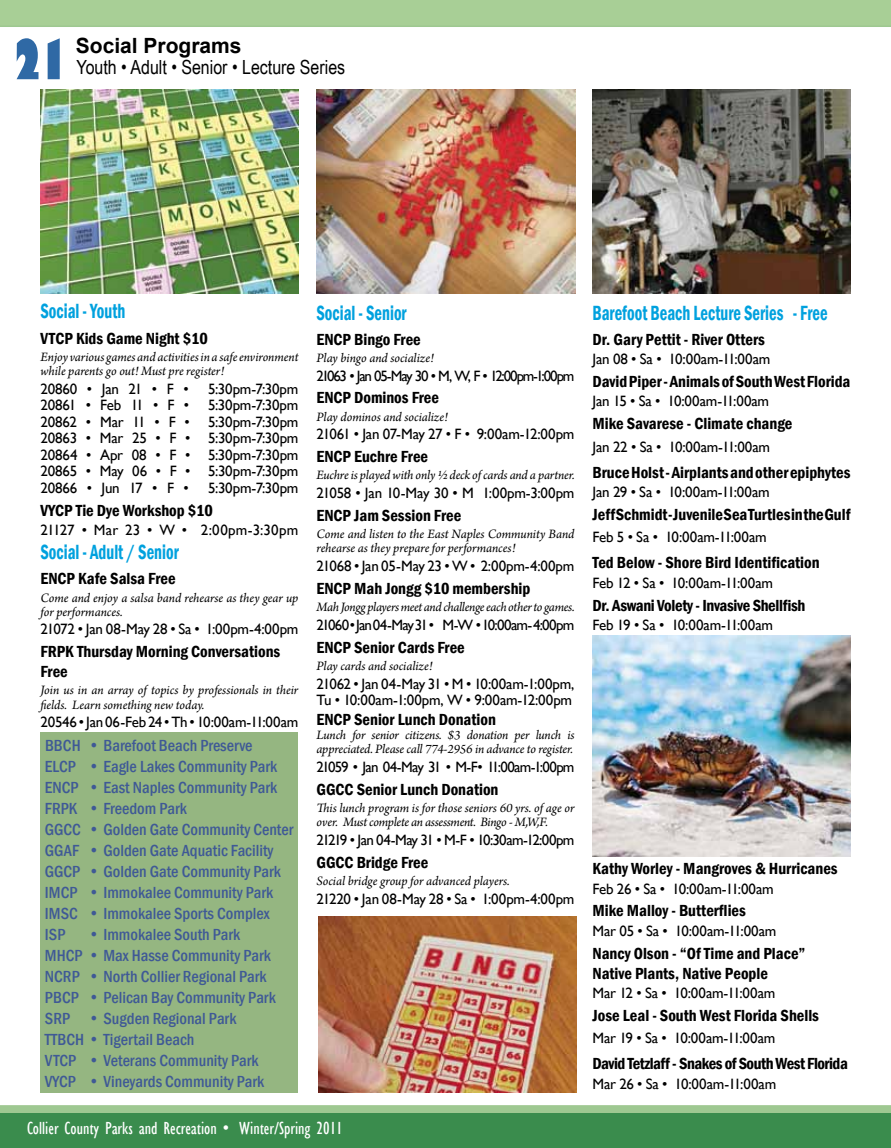
<style>
.page{position:relative;width:891px;height:1148px;background:#fff}
.page>*{position:absolute;margin:0;border:0;box-sizing:border-box;transform-origin:0 0}
.t1{font:800 condensed 54px "Gill Sans";color:#2f69a5}
.t2{font:600 condensed 21.15px "Franklin Gothic";color:#00a1de;scale:.78 1}
.t3{font:700 21px "Arial";color:#000}
.t4{font:19.5px "Arial Narrow";color:#000}
.t5{font:condensed 18px "Gill Sans";color:#fff}
.t6{font:600 condensed 16.5px/19.8px "Franklin Gothic";color:#000}
.t7{font:500 condensed 16.5px/21px "Franklin Gothic";color:#3f5996}
.t8{font:600 condensed 16.5px "Franklin Gothic";letter-spacing:-.03em;color:#000}
.t9{font:600 condensed 16.5px "Franklin Gothic";letter-spacing:-.02em;color:#000}
.t10{font:15px/16.5px "Gill Sans";letter-spacing:-.02em;color:#000;text-align:justify}
.t11{font:15px "Gill Sans";letter-spacing:-.085em;color:#000}
.t12{font:15px "Gill Sans";letter-spacing:-.05em;color:#000}
.t13{font:15px "Gill Sans";letter-spacing:-.055em;color:#000}
.t14{font:15px "Gill Sans";letter-spacing:-.06em;color:#000}
.t15{font:15px "Gill Sans";letter-spacing:.01em;color:#000}
.t16{font:italic 13.5px/14.2px "Arno Pro";letter-spacing:-.005em;color:#000}
.t17{font:italic 13.5px "Arno Pro";letter-spacing:-.025em;color:#000}
</style>
<div class="page">
<div style="left:0;top:0;width:891px;height:27px;background:#a8cf96"></div>
<svg style="left:0;top:1105px;width:891px;height:8px;background:#9fc892"></svg>
<div style="left:0;top:1113px;width:891px;height:35px;background:#3a8c4d"></div>
<img style="left:40px;top:89px;width:258px;height:204px">
<img style="left:317px;top:89px;width:259px;height:204px">
<img style="left:592px;top:89px;width:258px;height:204px">
<img style="left:592px;top:635px;width:258px;height:221px">
<img style="left:318px;top:916px;width:258px;height:176px">
<div style="left:40px;top:732px;width:258px;height:361px;background:#95b681"></div>
<h1 class="t1" style="left:12px;top:26px;width:59px">21</h1>
<h3 class="t3" style="left:76px;top:32px;width:167px">Social Programs</h3>
<h3 class="t4" style="left:77px;top:53px;width:270px">Youth • Adult • Senior • Lecture Series</h3>
<h2 class="t2" style="left:40px;top:297px;width:110px">Social - Youth</h2>
<p class="t6" style="left:40px;top:328px;width:169px">VTCP Kids Game Night $10</p>
<p class="t16" style="left:40px;top:350px;width:259px">Enjoy various games and activities in a safe environment while parents go out! Must pre register!</p>
<p class="t10" style="left:40px;top:380px;width:150px">20860 • Jan 21 • F •</p>
<p class="t10" style="left:208px;top:380px;width:92px">5:30pm-7:30pm</p>
<p class="t10" style="left:40px;top:397px;width:150px">20861 • Feb 11 • F •</p>
<p class="t10" style="left:40px;top:397px;width:260px;text-indent:168px">5:30pm-7:30pm 20862 • Mar 11 • F • 5:30pm-7:30pm 20863 • Mar 25 • F • 5:30pm-7:30pm 20864 • Apr 08 • F • 5:30pm-7:30pm 20865 • May 06 • F • 5:30pm-7:30pm 20866 • Jun 17 • F •</p>
<p class="t10" style="left:208px;top:479px;width:92px">5:30pm-7:30pm</p>
<p class="t6" style="left:40px;top:500px;width:174px">VYCP Tie Dye Workshop $10</p>
<p class="t15" style="left:40px;top:521px;width:259px">21127 • Mar 23 • W • 2:00pm-3:30pm</p>
<h2 class="t2" style="left:40px;top:538px;width:179px">Social - Adult / Senior</h2>
<p class="t6" style="left:40px;top:568px;width:137px">ENCP Kafe Salsa Free</p>
<p class="t16" style="left:40px;top:591px;width:260px">Come and enjoy a salsa band rehearse as they gear up for performances.</p>
<p class="t10" style="left:40px;top:621px;width:259px">21072 • Jan 08-May 28 • Sa • 1:00pm-4:00pm</p>
<p class="t6" style="left:40px;top:641px;width:241px">FRPK Thursday Morning Conversations<br>Free</p>
<p class="t16" style="left:40px;top:684px;width:259px">Join us in an array of topics by professionals in their fields. Learn something new today.</p>
<p class="t10" style="left:40px;top:714px;width:259px">20546 • Jan 06-Feb 24 • Th • 10:00am-11:00am</p>
<p class="t7" style="left:45px;top:734px;width:250px">BBCH • Barefoot Beach Preserve<br>ELCP • Eagle Lakes Community Park<br>ENCP • East Naples Community Park<br>FRPK • Freedom Park<br>GGCC • Golden Gate Community Center<br>GGAF • Golden Gate Aquatic Facility<br>GGCP • Golden Gate Community Park<br>IMCP • Immokalee Community Park<br>IMSC • Immokalee Sports Complex<br>ISP</p>
<p class="t7" style="left:45px;top:923px;width:232px;text-indent:43px">• Immokalee South Park<br>MHCP • Max Hasse Community Park<br>NCRP • North Collier Regional Park<br>PBCP • Pelican Bay Community Park<br>SRP • Sugden Regional Park<br>TTBCH • Tigertail Beach<br>VTCP • Veterans Community Park<br>VYCP • Vineyards Community Park</p>
<h2 class="t2" style="left:316px;top:298px;width:117px">Social - Senior</h2>
<p class="t6" style="left:316px;top:329px;width:106px">ENCP Bingo Free</p>
<p class="t16" style="left:316px;top:351px;width:119px">Play bingo and socialize!</p>
<p class="t11" style="left:316px;top:367px;width:259px">21063 • Jan 05-May 30 • M, W, F • 12:00pm-1:00pm</p>
<p class="t6" style="left:316px;top:388px;width:124px">ENCP Dominos Free</p>
<p class="t16" style="left:316px;top:410px;width:133px">Play dominos and socialize!</p>
<p class="t10" style="left:316px;top:426px;width:259px">21061 • Jan 07-May 27 • F • 9:00am-12:00pm</p>
<p class="t6" style="left:316px;top:446px;width:113px">ENCP Euchre Free</p>
<p class="t16" style="left:316px;top:469px;width:260px">Euchre is played with only 1/2 deck of cards and a partner.</p>
<p class="t10" style="left:316px;top:485px;width:259px">21058 • Jan 10-May 30 • M 1:00pm-3:00pm</p>
<p class="t6" style="left:316px;top:505px;width:146px">ENCP Jam Session Free</p>
<p class="t16" style="left:316px;top:527px;width:259px">Come and listen to the East Naples Community Band rehearse as they prepare for performances!</p>
<p class="t10" style="left:316px;top:558px;width:259px">21068 • Jan 05-May 23 • W • 2:00pm-4:00pm</p>
<p class="t6" style="left:316px;top:578px;width:215px">ENCP Mah Jongg $10 membership</p>
<p class="t17" style="left:316px;top:599px;width:260px">Mah Jongg players meet and challenge each other to games.</p>
<p class="t13" style="left:316px;top:616px;width:259px">21060 • Jan 04-May 31 • M-W • 10:00am- 4:00pm</p>
<p class="t6" style="left:316px;top:637px;width:150px">ENCP Senior Cards Free</p>
<p class="t16" style="left:316px;top:659px;width:118px">Play cards and socialize!</p>
<p class="t10" style="left:316px;top:675px;width:260px">21062 • Jan 04-May 31 • M • 10:00am-1:00pm,<br>Tu • 10:00am-1:00pm, W • 9:00am-12:00pm</p>
<p class="t6" style="left:316px;top:709px;width:181px">ENCP Senior Lunch Donation</p>
<p class="t16" style="left:316px;top:728px;width:260px">Lunch for senior citizens. $3 donation per lunch is appreciated. Please call 774-2956 in advance to register.</p>
<p class="t14" style="left:316px;top:758px;width:260px">21059 • Jan 04-May 31 • M-F• 11:00am-1:00pm</p>
<p class="t6" style="left:316px;top:779px;width:184px">GGCC Senior Lunch Donation</p>
<p class="t16" style="left:316px;top:801px;width:259px">This lunch program is for those seniors 60 yrs. of age or over. Must complete an assessment. Bingo - M,W,F.</p>
<p class="t12" style="left:316px;top:831px;width:259px">21219 • Jan 04-May 31 • M-F • 10:30am-12:00pm</p>
<p class="t6" style="left:316px;top:852px;width:113px">GGCC Bridge Free</p>
<p class="t16" style="left:316px;top:874px;width:195px">Social bridge group for advanced players.</p>
<p class="t10" style="left:316px;top:890px;width:260px">21220 • Jan 08-May 28 • Sa • 1:00pm-4:00pm</p>
<p class="t5" style="left:27px;top:1117px;width:317px">Collier County Parks and Recreation • Winter/Spring 2011</p>
<h2 class="t2" style="left:592px;top:298px;width:303px">Barefoot Beach Lecture Series - Free</h2>
<p class="t6" style="left:592px;top:329px;width:174px">Dr. Gary Pettit - River Otters</p>
<p class="t10" style="left:592px;top:351px;width:179px">Jan 08 • Sa • 10:00am-11:00am</p>
<p class="t6" style="left:592px;top:371px;width:260px">David Piper - Animals of South West Florida</p>
<p class="t10" style="left:592px;top:393px;width:178px">Jan 15 • Sa • 10:00am-11:00am</p>
<p class="t6" style="left:592px;top:413px;width:202px">Mike Savarese - Climate change</p>
<p class="t10" style="left:592px;top:439px;width:179px">Jan 22 • Sa • 10:00am-11:00am</p>
<p class="t6" style="left:592px;top:462px;width:259px">Bruce Holst - Airplants and other epiphytes</p>
<p class="t10" style="left:592px;top:484px;width:179px">Jan 29 • Sa • 10:00am-11:00am</p>
<p class="t6" style="left:592px;top:504px;width:259px">Jeff Schmidt - Juvenile Sea Turtles in the Gulf</p>
<p class="t10" style="left:592px;top:529px;width:176px">Feb 5 • Sa • 10:00am-11:00am</p>
<p class="t6" style="left:592px;top:552px;width:229px">Ted Below - Shore Bird Identification</p>
<p class="t10" style="left:592px;top:574px;width:182px">Feb 12 • Sa • 10:00am-11:00am</p>
<p class="t9" style="left:592px;top:594px;width:214px">Dr. Aswani Volety - Invasive Shellfish</p>
<p class="t10" style="left:592px;top:617px;width:182px">Feb 19 • Sa • 10:00am-11:00am</p>
<p class="t6" style="left:592px;top:858px;width:247px">Kathy Worley - Mangroves &amp; Hurricanes</p>
<p class="t10" style="left:592px;top:880px;width:183px">Feb 26 • Sa • 10:00am-11:00am</p>
<p class="t6" style="left:592px;top:900px;width:155px">Mike Malloy - Butterflies</p>
<p class="t10" style="left:592px;top:923px;width:186px">Mar 05 • Sa • 10:00am-11:00am</p>
<p class="t6" style="left:592px;top:943px;width:215px">Nancy Olson - “Of Time and Place”<br>Native Plants, Native People</p>
<p class="t10" style="left:592px;top:985px;width:184px">Mar 12 • Sa • 10:00am-11:00am</p>
<p class="t6" style="left:592px;top:1005px;width:228px">Jose Leal - South West Florida Shells</p>
<p class="t10" style="left:592px;top:1030px;width:184px">Mar 19 • Sa • 10:00am-11:00am</p>
<p class="t8" style="left:592px;top:1052px;width:257px">David Tetzlaff - Snakes of South West Florida</p>
<p class="t10" style="left:592px;top:1075px;width:185px">Mar 26 • Sa • 10:00am-11:00am</p>
</div>
